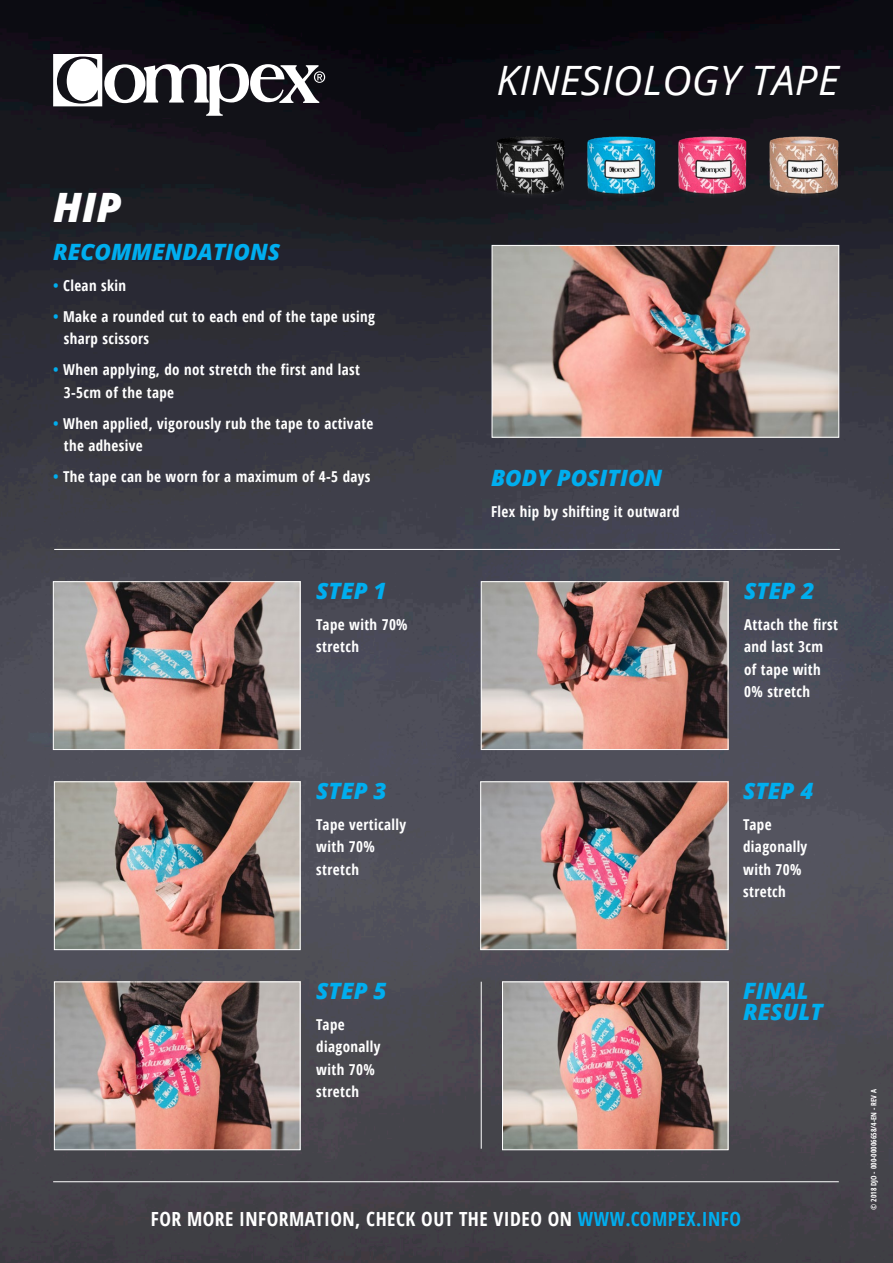
<style>
.page{position:relative;width:893px;height:1263px;background:#fff}
.page>*{position:absolute;margin:0;border:0;box-sizing:border-box;transform-origin:0 0}
.t1{font:italic 40.5px "Open Sans";letter-spacing:.01em;color:#fff}
.t2{font:italic 800 40.5px "Open Sans";color:#fff}
.t3{font:italic 800 22.5px/21px "Open Sans";color:#00aeef}
.t4{font:700 condensed 19.5px "Open Sans";letter-spacing:.025em;color:#fff}
.t5{font:700 condensed 15px/22.5px "Open Sans";letter-spacing:.025em;color:#fff}
.t6{font:700 condensed 7.5px "Open Sans";color:#fff}
.s1{color:#00aeef}
</style>
<div class="page">
<img style="left:0;top:0;width:893px;height:1263px">
<img style="left:492px;top:135px;width:75px;height:62px">
<img style="left:583px;top:135px;width:75px;height:62px">
<img style="left:674px;top:135px;width:75px;height:62px">
<img style="left:765px;top:135px;width:76px;height:62px">
<svg style="left:53px;top:54px;width:272px;height:62px"></svg>
<img style="left:492px;top:245px;width:347px;height:193px">
<hr style="left:54px;top:549px;width:786px;height:1px;background:#fff">
<img style="left:53px;top:581px;width:247px;height:169px">
<img style="left:481px;top:581px;width:247px;height:169px">
<img style="left:54px;top:781px;width:246px;height:169px">
<img style="left:480px;top:781px;width:248px;height:169px">
<img style="left:54px;top:981px;width:246px;height:169px">
<img style="left:502px;top:981px;width:226px;height:169px">
<hr style="left:481px;top:982px;width:1px;height:167px;background:#fff">
<hr style="left:53px;top:1181px;width:786px;height:1px;background:#fff">
<p class="t1" style="left:497px;top:53px;width:344px">KINESIOLOGY TAPE</p>
<p class="t2" style="left:53px;top:176px;width:70px">HIP</p>
<p class="t3" style="left:53px;top:240px;width:229px">RECOMMENDATIONS</p>
<p class="t5" style="left:53px;top:274px;width:74px"><span class="s1">•</span> Clean skin</p>
<p class="t5" style="left:64px;top:305px;width:313px;text-indent:-11px"><span class="s1">•</span> Make a rounded cut to each end of the tape using sharp scissors</p>
<p class="t5" style="left:64px;top:358px;width:298px;text-indent:-11px"><span class="s1">•</span> When applying, do not stretch the first and last<br>3-5cm of the tape</p>
<p class="t5" style="left:64px;top:412px;width:311px;text-indent:-11px"><span class="s1">•</span> When applied, vigorously rub the tape to activate the adhesive</p>
<p class="t5" style="left:53px;top:465px;width:319px"><span class="s1">•</span> The tape can be worn for a maximum of 4-5 days</p>
<p class="t3" style="left:316px;top:579px;width:72px">STEP 1</p>
<p class="t5" style="left:316px;top:613px;width:93px">Tape with 70% stretch</p>
<p class="t3" style="left:316px;top:779px;width:72px">STEP 3</p>
<p class="t5" style="left:316px;top:813px;width:91px">Tape vertically with 70% stretch</p>
<p class="t3" style="left:491px;top:466px;width:173px">BODY POSITION</p>
<p class="t5" style="left:491px;top:500px;width:190px">Flex hip by shifting it outward</p>
<p class="t3" style="left:744px;top:579px;width:72px">STEP 2</p>
<p class="t5" style="left:744px;top:613px;width:95px">Attach the first and last 3cm of tape with<br>0% stretch</p>
<p class="t3" style="left:743px;top:779px;width:72px">STEP 4</p>
<p class="t5" style="left:743px;top:813px;width:66px">Tape diagonally with 70% stretch</p>
<p class="t3" style="left:316px;top:979px;width:72px">STEP 5</p>
<p class="t5" style="left:316px;top:1013px;width:66px">Tape diagonally with 70% stretch</p>
<p class="t3" style="left:743px;top:979px;width:81px">FINAL<br>RESULT</p>
<p class="t4" style="left:151px;top:1205px;width:591px">FOR MORE INFORMATION, CHECK OUT THE VIDEO ON <span class="s1">WWW.COMPEX.INFO</span></p>
<p class="t6" style="left:869px;top:1210px;width:122px;rotate:-90deg">© 2018 DJO - 000-00006658/4-EN - REV A</p>
</div>
